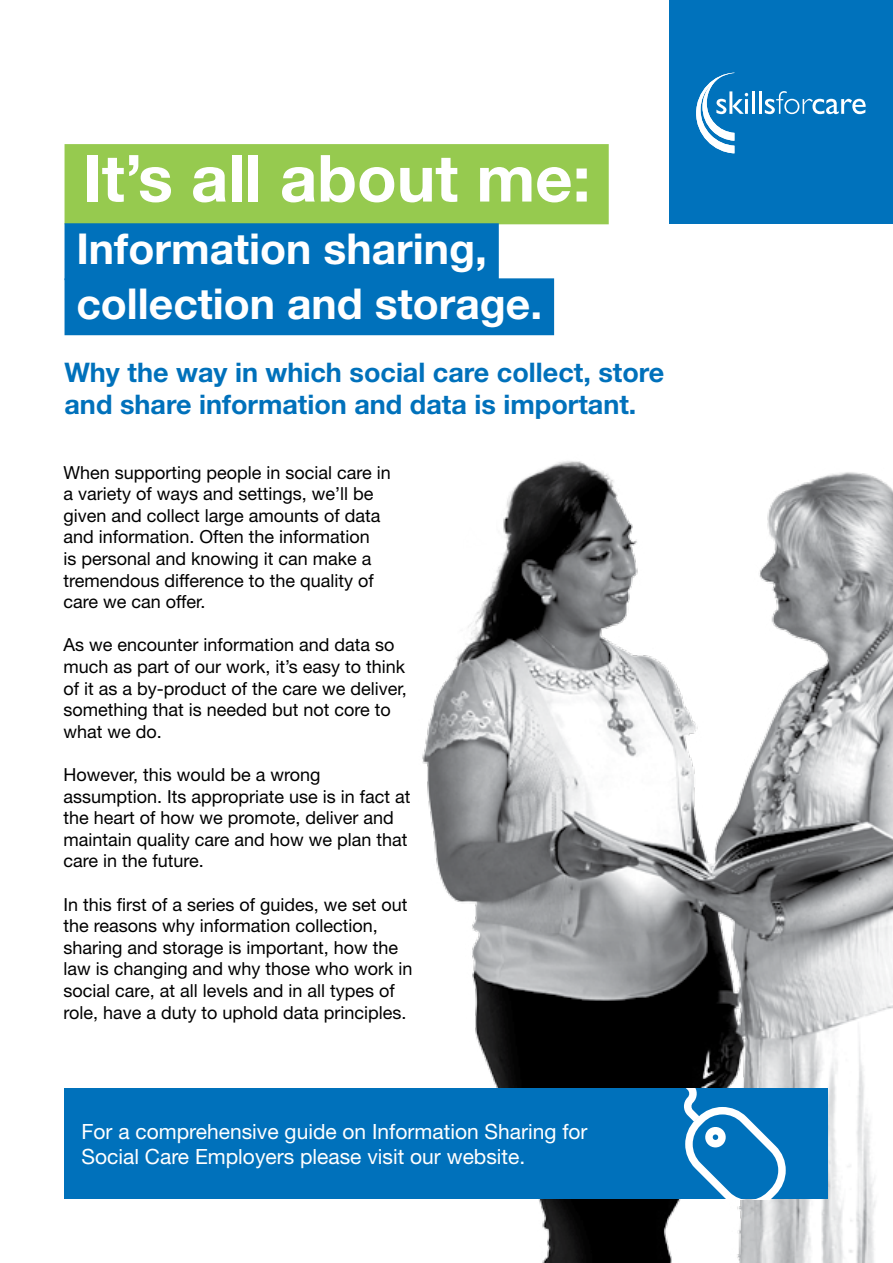
<style>
.page{position:relative;width:893px;height:1263px;background:#fff}
.page>*{position:absolute;margin:0;border:0;box-sizing:border-box;transform-origin:0 0}
.t1{font:700 65.1px "Helvetica Neue LT Std";color:#fff}
.t2{font:700 42.6px/55.1px "Helvetica Neue LT Std";color:#fff}
.t3{font:700 27px/32.4px "Helvetica Neue LT Std";color:#0071bb}
.t4{font:21px/25.2px "Helvetica Neue LT Std";color:#fff}
.t5{font:18px/21.6px "Helvetica Neue LT Std";color:#000}
</style>
<div class="page">
<img style="left:309px;top:461px;width:584px;height:802px">
<div style="left:670px;top:0;width:223px;height:223px;background:#0072bc"></div>
<svg style="left:696px;top:73px;width:52px;height:80px"></svg>
<hr style="left:752px;top:91px;width:3px;height:23px;background:#fff">
<hr style="left:759px;top:91px;width:3px;height:23px;background:#fff">
<svg style="left:765px;top:91px;width:101px;height:23px"></svg>
<div style="left:65px;top:144px;width:544px;height:80px;background:#96ca4f"></div>
<div style="left:65px;top:223px;width:434px;height:57px;background:#0071bb"></div>
<div style="left:65px;top:278px;width:489px;height:57px;background:#0071bb"></div>
<div style="left:65px;top:1089px;width:763px;height:110px;background:#0071bb"></div>
<svg style="left:684px;top:1089px;width:102px;height:110px"></svg>
<h1 class="t1" style="left:83px;top:138px;width:510px">It’s all about me:</h1>
<h2 class="t2" style="left:76px;top:220px;width:467px">Information sharing, collection and storage.</h2>
<h3 class="t3" style="left:64px;top:355px;width:601px">Why the way in which social care collect, store and share information and data is important.</h3>
<p class="t5" style="left:63px;top:461px;width:329px">When supporting people in social care in a variety of ways and settings, we’ll be given and collect large amounts of data and information. Often the information<br>is personal and knowing it can make a tremendous difference to the quality of care we can offer.</p>
<p class="t5" style="left:63px;top:634px;width:345px">As we encounter information and data so much as part of our work, it’s easy to think of it as a by-product of the care we deliver, something that is needed but not core to what we do.</p>
<p class="t5" style="left:63px;top:763px;width:349px">However, this would be a wrong assumption. Its appropriate use is in fact at the heart of how we promote, deliver and maintain quality care and how we plan that care in the future.</p>
<p class="t5" style="left:63px;top:893px;width:351px">In this first of a series of guides, we set out the reasons why information collection, sharing and storage is important, how the law is changing and why those who work in social care, at all levels and in all types of role, have a duty to uphold data principles.</p>
<p class="t4" style="left:82px;top:1118px;width:508px">For a comprehensive guide on Information Sharing for<br>Social Care Employers please visit our website.</p>
</div>
